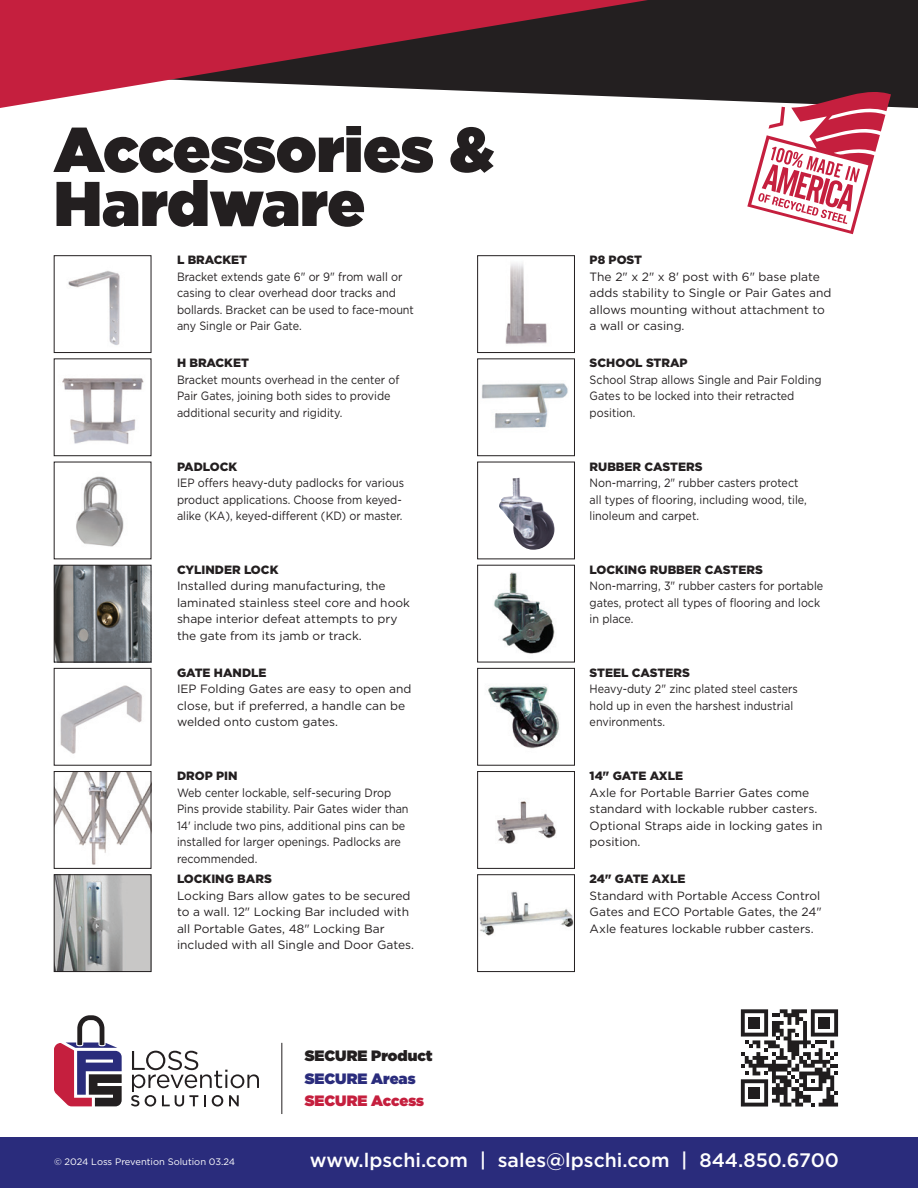
<style>
.page{position:relative;width:918px;height:1188px;background:#fff}
.page>*{position:absolute;margin:0;border:0;box-sizing:border-box;transform-origin:0 0}
.t1{font:900 63px/54px "Gotham";color:#231f20}
.t2{font:500 19.5px "Gotham";color:#fff}
.t3{font:900 15px "Gotham";color:#231f20}
.t4{font:900 15px "Gotham";letter-spacing:-.005em;color:#c51f3e}
.t5{font:900 15px "Gotham";color:#2a2c7c}
.t6{font:12px/16.5px "Gotham";color:#231f20;scale:.9 1}
.t7{font:12px/16.5px "Gotham";color:#231f20}
.t8{font:9.3px "Gotham";color:#fff}
.s1{font-weight:900}
</style>
<div class="page">
<div style="left:648px;top:0;width:270px;height:108px;background:#231f20"></div>
<svg style="left:0;top:0;width:648px;height:108px;fill:#c51f3e"></svg>
<svg style="left:747px;top:92px;width:144px;height:142px"></svg>
<div style="left:0;top:1137px;width:918px;height:51px;background:#2a2c7c"></div>
<svg style="left:131px;top:1051px;width:128px;height:56px"></svg>
<svg style="left:54px;top:1015px;width:68px;height:91px"></svg>
<hr style="left:281px;top:1043px;width:1px;height:71px;background:#231f20">
<img style="left:62px;top:378px;width:82px;height:66px">
<img style="left:482px;top:383px;width:86px;height:46px">
<div style="left:477px;top:359px;width:98px;height:97px;border:1px solid #231f20"></div>
<img style="left:56px;top:567px;width:93px;height:93px">
<div style="left:54px;top:565px;width:97px;height:97px;border:1px solid #231f20"></div>
<img style="left:76px;top:476px;width:48px;height:71px">
<img style="left:60px;top:685px;width:82px;height:69px">
<img style="left:56px;top:773px;width:93px;height:92px">
<div style="left:54px;top:771px;width:97px;height:98px;border:1px solid #231f20"></div>
<img style="left:56px;top:877px;width:93px;height:93px">
<div style="left:54px;top:875px;width:97px;height:97px;border:1px solid #231f20"></div>
<img style="left:505px;top:263px;width:42px;height:81px">
<div style="left:477px;top:256px;width:98px;height:97px;border:1px solid #231f20"></div>
<img style="left:494px;top:572px;width:61px;height:82px">
<div style="left:477px;top:565px;width:98px;height:97px;border:1px solid #231f20"></div>
<img style="left:488px;top:686px;width:71px;height:63px">
<div style="left:477px;top:668px;width:98px;height:97px;border:1px solid #231f20"></div>
<img style="left:68px;top:271px;width:52px;height:75px">
<div style="left:477px;top:462px;width:98px;height:97px;border:1px solid #231f20"></div>
<img style="left:499px;top:478px;width:56px;height:72px">
<img style="left:479px;top:891px;width:94px;height:45px">
<div style="left:477px;top:875px;width:98px;height:97px;border:1px solid #231f20"></div>
<img style="left:497px;top:801px;width:59px;height:43px">
<div style="left:477px;top:771px;width:98px;height:98px;border:1px solid #231f20"></div>
<svg style="left:741px;top:1009px;width:97px;height:98px"></svg>
<p class="t1" style="left:54px;top:121px;width:441px">Accessories &amp;<br>Hardware</p>
<p class="t6" style="left:177px;top:252px;width:265px"><span class="s1">L BRACKET<br></span>Bracket extends gate 6" or 9" from wall or casing to clear overhead door tracks and bollards. Bracket can be used to face-mount any Single or Pair Gate.</p>
<p class="t6" style="left:177px;top:355px;width:249px"><span class="s1">H BRACKET<br></span>Bracket mounts overhead in the center of<br>Pair Gates, joining both sides to provide additional security and rigidity.</p>
<p class="t6" style="left:177px;top:458px;width:254px"><span class="s1">PADLOCK<br></span>IEP offers heavy-duty padlocks for various product applications. Choose from keyed&shy;alike (KA), keyed-different (KD) or master.</p>
<p class="t7" style="left:590px;top:252px;width:243px"><span class="s1">P8 POST<br></span>The 2" x 2" x 8' post with 6" base plate adds stability to Single or Pair Gates and allows mounting without attachment to a wall or casing.</p>
<p class="t6" style="left:590px;top:355px;width:259px"><span class="s1">SCHOOL STRAP<br></span>School Strap allows Single and Pair Folding<br>Gates to be locked into their retracted position.</p>
<p class="t6" style="left:590px;top:458px;width:243px"><span class="s1">RUBBER CASTERS<br></span>Non-marring, 2" rubber casters protect all types of flooring, including wood, tile, linoleum and carpet.</p>
<p class="t7" style="left:177px;top:561px;width:235px"><span class="s1">CYLINDER LOCK<br></span>Installed during manufacturing, the laminated stainless steel core and hook shape interior defeat attempts to pry the gate from its jamb or track.</p>
<p class="t6" style="left:590px;top:561px;width:261px"><span class="s1">LOCKING RUBBER CASTERS<br></span>Non-marring, 3" rubber casters for portable gates, protect all types of flooring and lock in place.</p>
<p class="t6" style="left:590px;top:664px;width:233px"><span class="s1">STEEL CASTERS<br></span>Heavy-duty 2" zinc plated steel casters hold up in even the harshest industrial environments.</p>
<p class="t7" style="left:177px;top:664px;width:236px"><span class="s1">GATE HANDLE<br></span>IEP Folding Gates are easy to open and close, but if preferred, a handle can be welded onto custom gates.</p>
<p class="t6" style="left:177px;top:767px;width:259px"><span class="s1">DROP PIN<br></span>Web center lockable, self-securing Drop Pins provide stability. Pair Gates wider than 14' include two pins, additional pins can be installed for larger openings. Padlocks are recommended.</p>
<p class="t7" style="left:177px;top:871px;width:239px"><span class="s1">LOCKING BARS<br></span>Locking Bars allow gates to be secured to a wall. 12" Locking Bar included with all Portable Gates, 48" Locking Bar included with all Single and Door Gates.</p>
<p class="t3" style="left:305px;top:1047px;width:129px">SECURE Product</p>
<p class="t5" style="left:305px;top:1070px;width:112px">SECURE Areas</p>
<p class="t4" style="left:305px;top:1092px;width:121px">SECURE Access</p>
<p class="t7" style="left:590px;top:767px;width:234px"><span class="s1">14" GATE AXLE<br></span>Axle for Portable Barrier Gates come standard with lockable rubber casters.<br>Optional Straps aide in locking gates in position.</p>
<p class="t7" style="left:590px;top:871px;width:234px"><span class="s1">24" GATE AXLE<br></span>Standard with Portable Access Control<br>Gates and ECO Portable Gates, the 24"<br>Axle features lockable rubber casters.</p>
<p class="t8" style="left:54px;top:1156px;width:183px">© 2024 Loss Prevention Solution 03.24</p>
<h2 class="t2" style="left:310px;top:1149px;width:531px">www.lpschi.com | sales@lpschi.com | 844.850.6700</h2>
</div>
